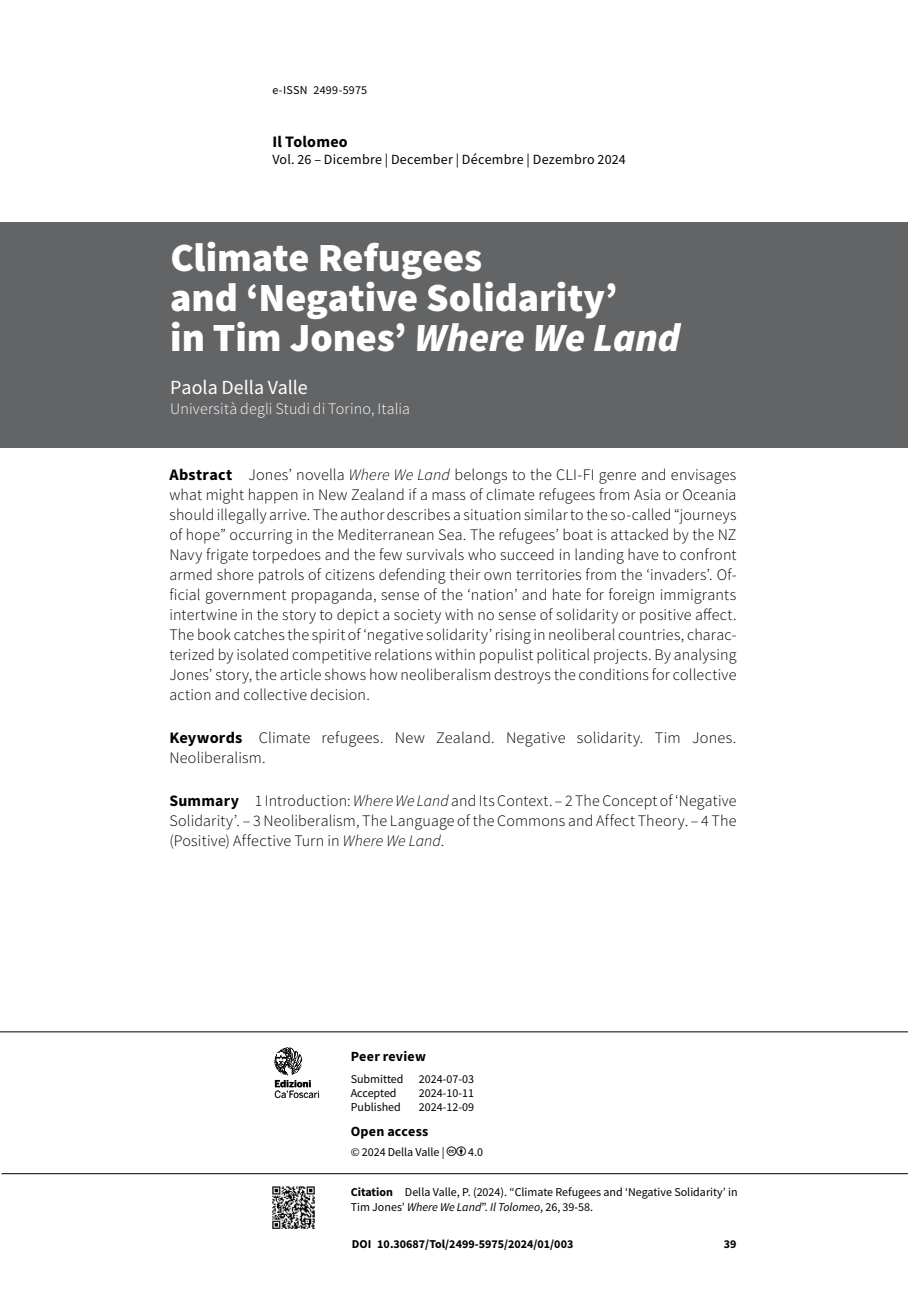
<style>
.page{position:relative;width:908px;height:1304px;background:#fff}
.page>*{position:absolute;margin:0;border:0;box-sizing:border-box;transform-origin:0 0}
.t1{font:900 40px/40px "Source Sans Pro";letter-spacing:-.005em;color:#fff}
.t2{font:20px "Source Sans Pro";color:#fff}
.t3{font:300 16px/20px "Source Sans Pro";letter-spacing:.01em;color:#000;text-align:justify}
.t4{font:300 16px "Source Sans Pro";letter-spacing:.01em;color:#fff}
.t5{font:700 16px "Source Sans Pro";letter-spacing:.015em;color:#000}
.t6{font:14px "Source Sans Pro";letter-spacing:.015em;color:#000}
.t7{font:700 14px "Source Sans Pro";letter-spacing:.02em;color:#000}
.t8{font:12px/15px "Source Sans Pro";color:#000}
.t9{font:700 12px "Source Sans Pro";color:#000}
.t10{font:9.6px "Benton Sans";letter-spacing:-.01em;color:#000}
.t11{font:700 9.6px "Benton Sans";color:#000}
.s1{font-style:italic}
.s2{font-weight:700}
</style>
<div class="page">
<hr style="left:2px;top:1173px;width:905px;height:1px;background:#000">
<hr style="left:0;top:1031px;width:907px;height:1px;background:#000">
<img style="left:272px;top:1187px;width:42px;height:42px">
<svg style="left:274px;top:1047px;width:45px;height:51px"></svg>
<div style="left:0;top:223px;width:907px;height:225px;background:#636466"></div>
<p class="t8" style="left:272px;top:82px;width:96px">e-ISSN 2499-5975</p>
<p class="t5" style="left:272px;top:131px;width:77px">Il Tolomeo</p>
<p class="t6" style="left:272px;top:150px;width:355px">Vol. 26 – Dicembre | December | Décembre | Dezembro 2024</p>
<h1 class="t1" style="left:170px;top:237px;width:511px">Climate Refugees<br>and ‘Negative Solidarity’<br>in Tim Jones’ <span class="s1">Where We Land</span></h1>
<p class="t2" style="left:170px;top:375px;width:139px">Paola Della Valle</p>
<p class="t4" style="left:170px;top:399px;width:241px">Università degli Studi di Torino, Italia</p>
<p class="t3" style="left:169px;top:465px;width:568px"><span class="s2">Abstract</span> Jones’ novella <span class="s1">Where We Land</span> belongs to the CLI-FI genre and envisages what might happen in New Zealand if a mass of climate refugees from Asia or Oceania should illegally arrive. The author describes a situation similar to the so-called “journeys of hope” occurring in the Mediterranean Sea. The refugees’ boat is attacked by the NZ Navy frigate torpedoes and the few survivals who succeed in landing have to confront armed shore patrols of citizens defending their own territories from the ‘invaders’. Of&shy;ficial government propaganda, sense of the ‘nation’ and hate for foreign immigrants intertwine in the story to depict a society with no sense of solidarity or positive affect.<br>The book catches the spirit of ‘negative solidarity’ rising in neoliberal countries, charac&shy;terized by isolated competitive relations within populist political projects. By analysing Jones’ story, the article shows how neoliberalism destroys the conditions for collective action and collective decision.</p>
<p class="t3" style="left:169px;top:728px;width:568px"><span class="s2">Keywords</span> Climate refugees. New Zealand. Negative solidarity. Tim Jones.<br>Neoliberalism.</p>
<p class="t3" style="left:169px;top:790px;width:568px"><span class="s2">Summary</span> 1 Introduction: <span class="s1">Where We Land</span> and Its Context. – 2 The Concept of ‘Negative Solidarity’. – 3 Neoliberalism, The Language of the Commons and Affect Theory. – 4 The (Positive) Affective Turn in <span class="s1">Where We Land</span>.</p>
<p class="t11" style="left:274px;top:1078px;width:38px">Edizioni</p>
<p class="t10" style="left:274px;top:1088px;width:47px">Ca’Foscari</p>
<p class="t7" style="left:350px;top:1046px;width:77px">Peer review</p>
<p class="t8" style="left:350px;top:1071px;width:54px">Submitted</p>
<p class="t8" style="left:418px;top:1071px;width:57px">2024-07-03</p>
<p class="t8" style="left:350px;top:1085px;width:47px">Accepted</p>
<p class="t8" style="left:418px;top:1085px;width:57px">2024-10-11</p>
<p class="t8" style="left:350px;top:1099px;width:52px">Published</p>
<p class="t8" style="left:418px;top:1099px;width:57px">2024-12-09</p>
<p class="t7" style="left:350px;top:1122px;width:79px">Open access</p>
<p class="t8" style="left:350px;top:1144px;width:95px">© 2024 Della Valle |</p>
<p class="t8" style="left:468px;top:1144px;width:16px">4.0</p>
<p class="t8" style="left:350px;top:1184px;width:388px"><span class="s2">Citation</span> Della Valle, P. (2024). “Climate Refugees and ‘Negative Solidarity’ in<br>Tim Jones’ <span class="s1">Where We Land</span>”. <span class="s1">Il Tolomeo</span>, 26, 39-58.</p>
<p class="t9" style="left:351px;top:1235px;width:223px">DOI 10.30687/Tol/2499-5975/2024/01/003</p>
<p class="t9" style="left:723px;top:1236px;width:14px">39</p>
</div>
